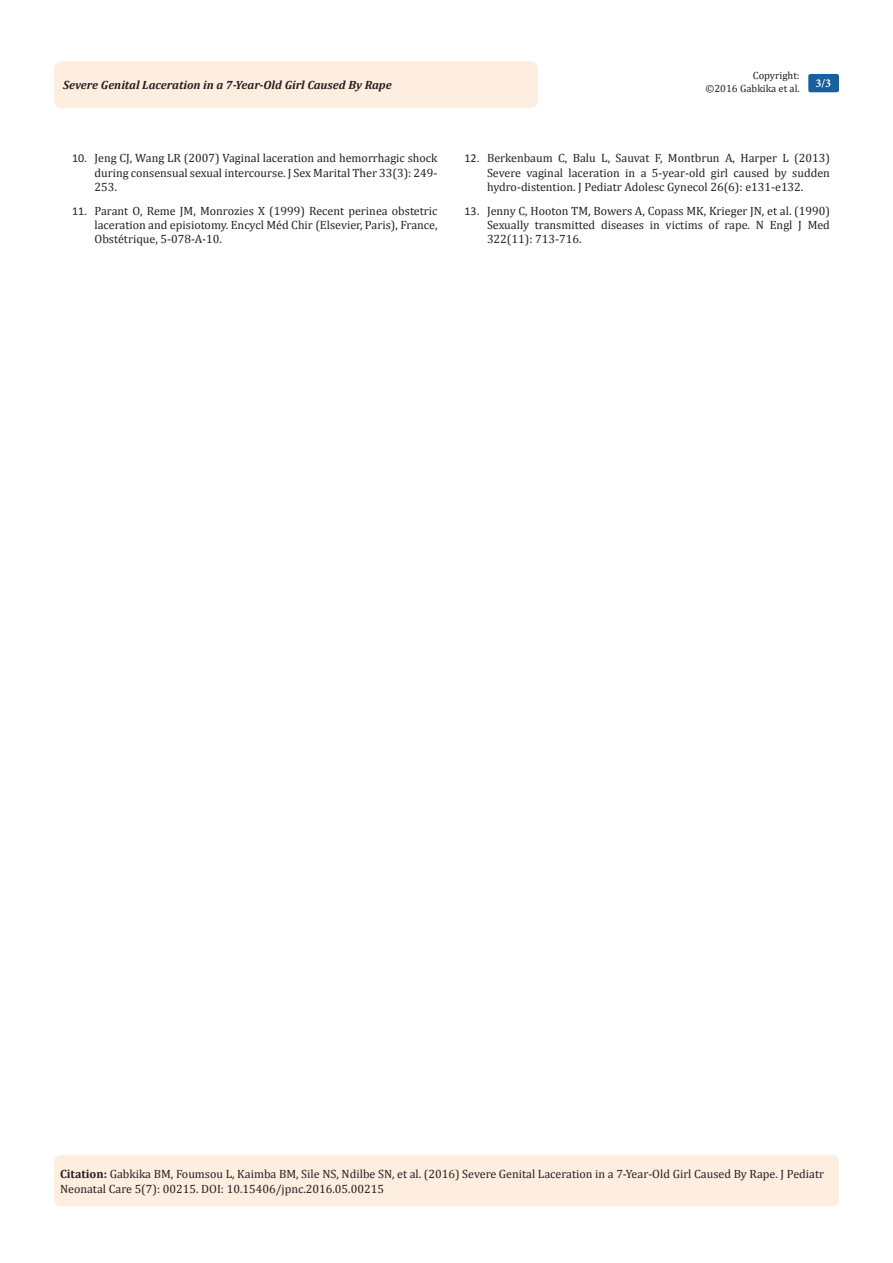
<style>
.page{position:relative;width:893px;height:1263px;background:#fff}
.page>*{position:absolute;margin:0;border:0;box-sizing:border-box;transform-origin:0 0}
.Citation{font:12px/14.4px "Cambria";color:#231f20;text-align:justify}
.t1{font:italic 700 12px "Cambria";color:#231f20}
.t2{font:700 12px "Minion Pro";color:#fff}
.t3{font:10.5px/12.6px "Cambria";color:#231f20;text-align:right}
.s1{font-family:"Calibri"}
.s2{font-weight:700}
</style>
<div class="page">
<div style="left:54px;top:61px;width:484px;height:47px;background:#feeee0;border-radius:8px"></div>
<div style="left:808px;top:74px;width:31px;height:18px;background:#18609d;border-radius:2px"></div>
<div style="left:54px;top:1155px;width:785px;height:51px;background:#feeee0;border-radius:7px"></div>
<p class="t3" style="left:705px;top:69px;width:96px">Copyright:<br>©2016 Gabkika et al.</p>
<p class="t1" style="left:63px;top:77px;width:330px">Severe Genital Laceration in a 7-Year-Old Girl Caused By Rape</p>
<p class="t2" style="left:815px;top:75px;width:17px">3/3</p>
<p class="Citation" style="left:94px;top:151px;width:344px;text-indent:-22px"><span class="s1">10.</span> Jeng CJ, Wang LR (2007) Vaginal laceration and hemorrhagic shock during consensual sexual intercourse. J Sex Marital Ther 33(3): 249- 253.</p>
<p class="Citation" style="left:94px;top:203px;width:344px;text-indent:-22px"><span class="s1">11.</span> Parant O, Reme JM, Monrozies X (1999) Recent perinea obstetric laceration and episiotomy. Encycl Méd Chir (Elsevier, Paris), France, Obstétrique, 5-078-A-10.</p>
<p class="Citation" style="left:487px;top:151px;width:344px;text-indent:-22px"><span class="s1">12.</span> Berkenbaum C, Balu L, Sauvat F, Montbrun A, Harper L (2013)<br>Severe vaginal laceration in a 5-year-old girl caused by sudden hydro-distention. J Pediatr Adolesc Gynecol 26(6): e131-e132.</p>
<p class="Citation" style="left:487px;top:203px;width:344px;text-indent:-22px"><span class="s1">13.</span> Jenny C, Hooton TM, Bowers A, Copass MK, Krieger JN, et al. (1990)<br>Sexually transmitted diseases in victims of rape. N Engl J Med 322(11): 713-716.</p>
<p class="Citation" style="left:60px;top:1167px;width:766px"><span class="s2">Citation:</span> Gabkika BM, Foumsou L, Kaimba BM, Sile NS, Ndilbe SN, et al. (2016) Severe Genital Laceration in a 7-Year-Old Girl Caused By Rape. J Pediatr<br>Neonatal Care 5(7): 00215. DOI: 10.15406/jpnc.2016.05.00215</p>
</div>
